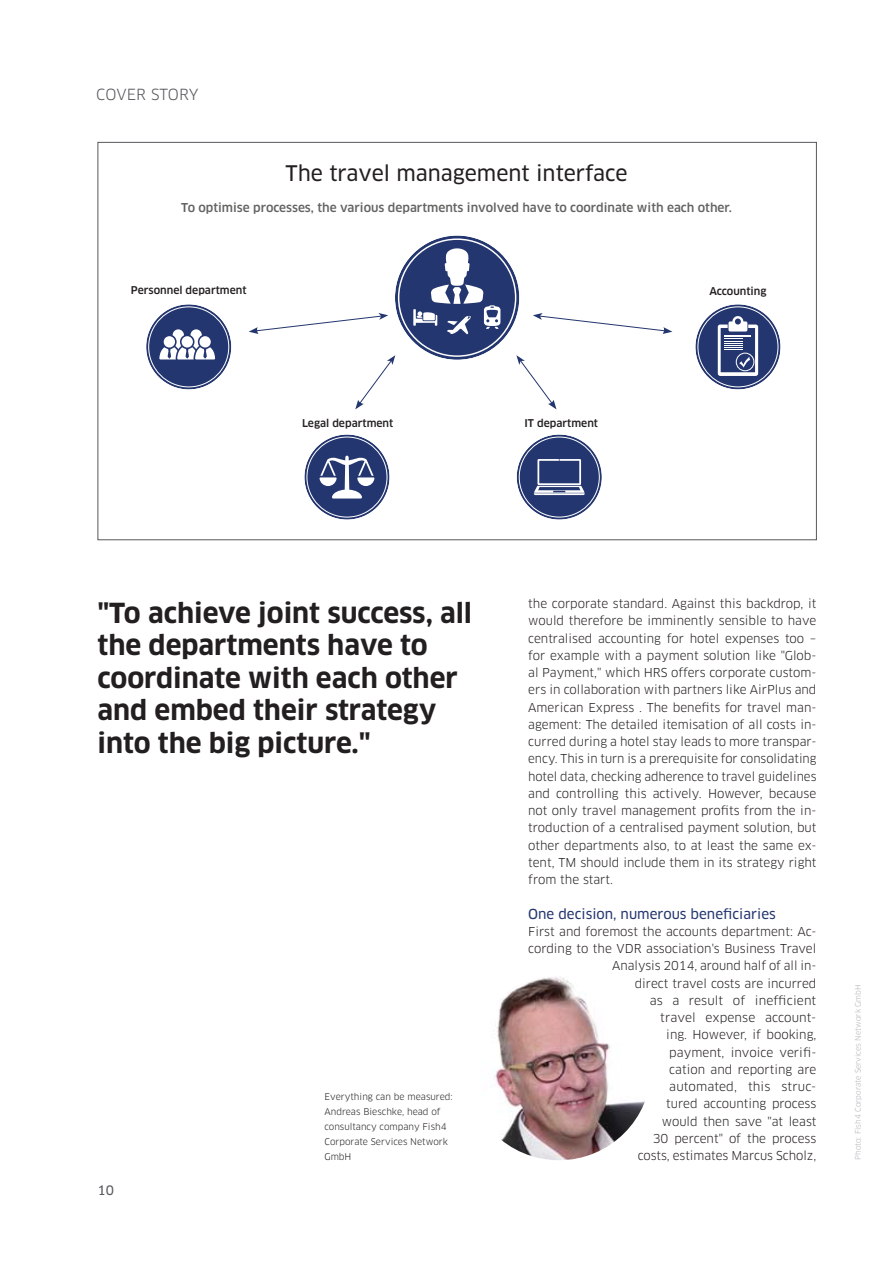
<style>
.page{position:relative;width:893px;height:1263px;background:#fff}
.page>*{position:absolute;margin:0;border:0;box-sizing:border-box;transform-origin:0 0}
.t1{font:700 27px/32.4px "Clan Pro";color:#231f20}
.t2{font:21px "Clan Pro News";color:#231f20}
.t3{font:15px "Clan Pro";color:#58585c}
.t4{font:13.5px "Clan Pro News";color:#24366f}
.t5{font:12.75px "Clan Pro News";color:#58585c}
.t6{font:12px/17.2px "Clan Pro";color:#231f20;text-align:justify}
.t7{font:500 12px "Clan Pro";color:#636362}
.t8{font:500 10.5px "Clan Pro";color:#231f20}
.t9{font:9px/15px "Clan Pro";color:#231f20}
.t10{font:7.5px "Clan Pro";color:#b0b4b9}
</style>
<div class="page">
<img style="left:466px;top:976px;width:185px;height:184px;border-radius:50%">
<div style="left:146px;top:304px;width:85px;height:85px;background:#24366f;border-radius:50%"></div>
<svg style="left:159px;top:329px;width:56px;height:30px"></svg>
<div style="left:143px;top:301px;width:91px;height:91px;border:3px solid #fff;border-radius:50%"></div>
<div style="left:148px;top:306px;width:81px;height:81px;border:1px solid #fff;border-radius:50%"></div>
<svg style="left:304px;top:435px;width:85px;height:85px;background:#36467a"></svg>
<svg style="left:319px;top:455px;width:55px;height:44px"></svg>
<div style="left:301px;top:432px;width:91px;height:91px;border:3px solid #fff;border-radius:50%"></div>
<div style="left:306px;top:437px;width:81px;height:81px;border:1px solid #fff;border-radius:50%"></div>
<svg style="left:516px;top:435px;width:85px;height:85px;background:#344579"></svg>
<svg style="left:534px;top:459px;width:50px;height:36px"></svg>
<div style="left:513px;top:432px;width:91px;height:91px;border:3px solid #fff;border-radius:50%"></div>
<div style="left:518px;top:437px;width:81px;height:81px;border:1px solid #fff;border-radius:50%"></div>
<svg style="left:695px;top:304px;width:85px;height:85px;background:#36467b"></svg>
<svg style="left:717px;top:316px;width:41px;height:60px"></svg>
<div style="left:692px;top:301px;width:91px;height:91px;border:3px solid #fff;border-radius:50%"></div>
<div style="left:697px;top:306px;width:81px;height:81px;border:1px solid #fff;border-radius:50%"></div>
<svg style="left:355px;top:355px;width:40px;height:54px"></svg>
<svg style="left:395px;top:236px;width:124px;height:124px;background:#3e4e80"></svg>
<div style="left:390px;top:231px;width:133px;height:133px;border:4px solid #fff;border-radius:50%"></div>
<svg style="left:413px;top:247px;width:87px;height:87px"></svg>
<svg style="left:516px;top:355px;width:40px;height:54px"></svg>
<svg style="left:533px;top:313px;width:139px;height:21px"></svg>
<svg style="left:249px;top:313px;width:139px;height:21px"></svg>
<p class="t3" style="left:96px;top:88px;width:104px">COVER STORY</p>
<h2 class="t2" style="left:285px;top:164px;width:343px">The travel management interface</h2>
<p class="t7" style="left:181px;top:203px;width:552px">To optimise processes, the various departments involved have to coordinate with each other.</p>
<p class="t8" style="left:131px;top:286px;width:117px">Personnel department</p>
<p class="t8" style="left:709px;top:287px;width:59px">Accounting</p>
<p class="t8" style="left:302px;top:419px;width:93px">Legal department</p>
<p class="t8" style="left:524px;top:419px;width:75px">IT department</p>
<h1 class="t1" style="left:98px;top:599px;width:376px">"To achieve joint success, all the departments have to coordinate with each other and embed their strategy into the big picture."</h1>
<p class="t5" style="left:98px;top:1185px;width:18px">10</p>
<p class="t9" style="left:324px;top:1090px;width:130px">Everything can be measured:<br>Andreas Bieschke, head of consultancy company Fish4<br>Corporate Services Network<br>GmbH</p>
<p class="t6" style="left:528px;top:596px;width:290px">the corporate standard. Against this backdrop, it would therefore be imminently sensible to have centralised accounting for hotel expenses too – for example with a payment solution like "Glob&shy;al Payment," which HRS offers corporate custom&shy;ers in collaboration with partners like AirPlus and American Express . The benefits for travel man&shy;agement: The detailed itemisation of all costs in&shy;curred during a hotel stay leads to more transpar&shy;ency. This in turn is a prerequisite for consolidating hotel data, checking adherence to travel guidelines and controlling this actively. However, because not only travel management profits from the in&shy;troduction of a centralised payment solution, but other departments also, to at least the same ex&shy;tent, TM should include them in its strategy right from the start.</p>
<p class="t4" style="left:528px;top:908px;width:249px">One decision, numerous beneficiaries</p>
<p class="t6" style="left:528px;top:924px;width:290px;text-align:right">First and foremost the accounts department: Ac&shy;cording to the VDR association's Business Travel<br>Analysis 2014, around half of all in-<br>direct travel costs are incurred<br>as a result of inefficient<br>travel expense account-<br>ing. However, if booking,<br>payment, invoice verifi-<br>cation and reporting are<br>automated, this struc-<br>tured accounting process<br>would then save "at least<br>30 percent" of the process<br>costs, estimates Marcus Scholz,</p>
<p class="t10" style="left:855px;top:1160px;width:177px;rotate:-90deg">Photo: Fish4 Corporate Services Network GmbH</p>
</div>
